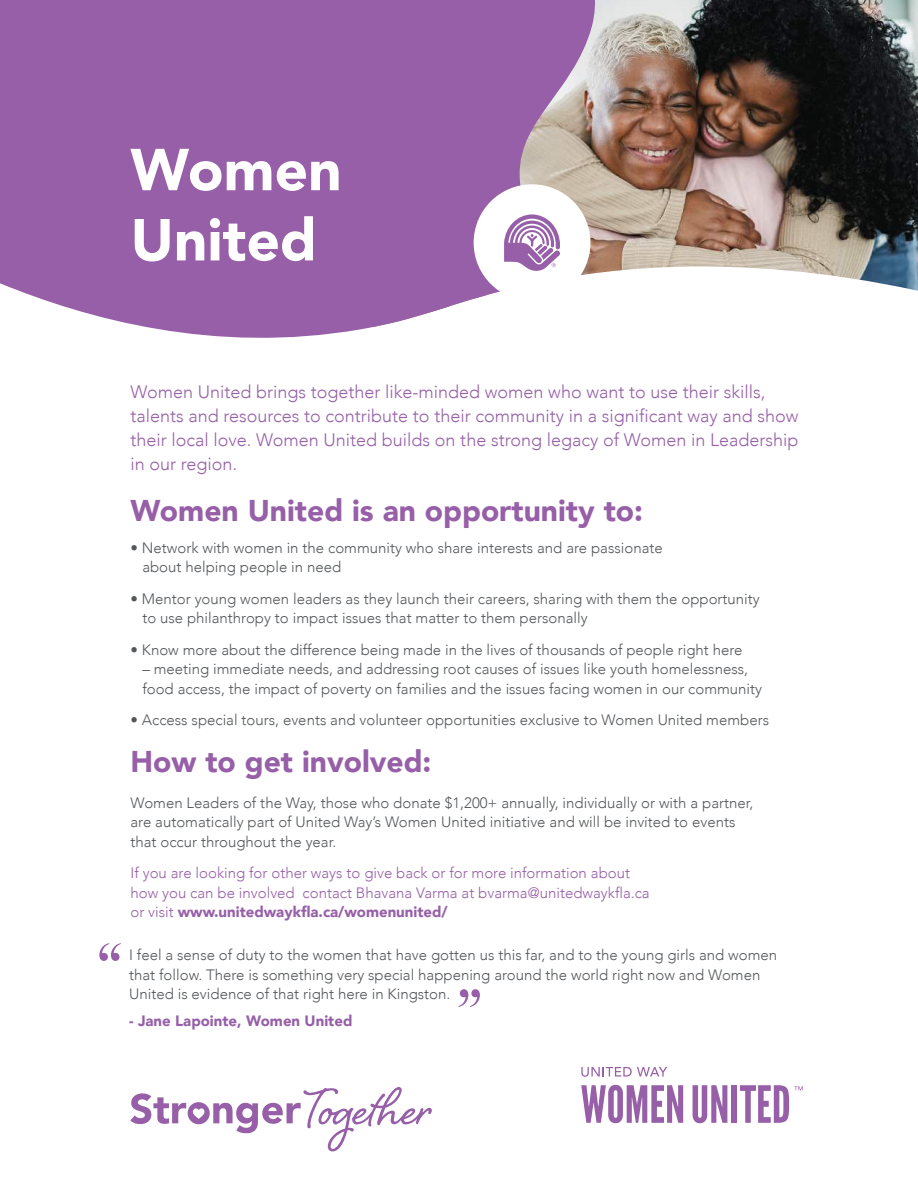
<style>
.page{position:relative;width:918px;height:1188px;background:#fff}
.page>*{position:absolute;margin:0;border:0;box-sizing:border-box;transform-origin:0 0}
.t1{font:900 60px "Avenir";color:#fff}
.t2{font:60px "Avenir";color:#fff}
.t3{font:900 58.5px/70.2px "Avenir";color:#fff}
.t4{font:900 30px "Avenir";color:#965fa7}
.t5{font:300 18px/24px "Avenir";color:#965fa7}
.t6{font:300 15px/19.5px "Avenir";color:#54575a}
.t7{font:300 15px/19.5px "Avenir";color:#965fa7}
.t8{font:900 15px "Avenir";color:#965fa7}
.s1{font-weight:900}
</style>
<div class="page">
<svg style="left:693px;top:1085px;width:34px;height:38px"></svg>
<div style="left:731px;top:1085px;width:6px;height:38px;background:#965fa7"></div>
<svg style="left:581px;top:1067px;width:86px;height:10px"></svg>
<svg style="left:581px;top:1085px;width:102px;height:38px"></svg>
<svg style="left:740px;top:1085px;width:63px;height:38px"></svg>
<svg style="left:99px;top:943px;width:22px;height:18px"></svg>
<svg style="left:458px;top:989px;width:22px;height:18px"></svg>
<svg style="left:130px;top:1087px;width:302px;height:64px"></svg>
<img style="left:596px;top:0;width:322px;height:291px">
<svg style="left:0;top:0;width:596px;height:338px;background:#9f6ead"></svg>
<div style="left:474px;top:184px;width:116px;height:117px;background:#fff;border-radius:50%"></div>
<svg style="left:504px;top:214px;width:56px;height:57px"></svg>
<h1 class="t1" style="left:130px;top:142px;width:344px">Your Impact</h1>
<h1 class="t2" style="left:130px;top:204px;width:253px">in KFL&amp;A</h1>
<h2 class="t3" style="left:130px;top:140px;width:213px">Women<br>United</h2>
<p class="t5" style="left:130px;top:381px;width:670px">Women United brings together like-minded women who want to use their skills, talents and resources to contribute to their community in a significant way and show their local love. Women United builds on the strong legacy of Women in Leadership in our region.</p>
<h3 class="t4" style="left:130px;top:499px;width:514px">Women United is an opportunity to:</h3>
<p class="t6" style="left:142px;top:539px;width:522px;text-indent:-12px">ï Network with women in the community who share interests and are passionate about helping people in need</p>
<p class="t6" style="left:142px;top:590px;width:619px;text-indent:-12px">ï Mentor young women leaders as they launch their careers, sharing with them the opportunity to use philanthropy to impact issues that matter to them personally</p>
<p class="t6" style="left:142px;top:641px;width:621px;text-indent:-12px">ï Know more about the difference being made in the lives of thousands of people right here<br>ñ meeting immediate needs, and addressing root causes of issues like youth homelessness, food access, the impact of poverty on families and the issues facing women in our community</p>
<p class="t6" style="left:130px;top:711px;width:640px">ï Access special tours, events and volunteer opportunities exclusive to Women United members</p>
<h3 class="t4" style="left:130px;top:749px;width:303px">How to get involved:</h3>
<p class="t6" style="left:130px;top:794px;width:624px">Women Leaders of the Way, those who donate $1,200+ annually, individually or with a partner, are automatically part of United Wayís Women United initiative and will be invited to events that occur throughout the year.</p>
<p class="t7" style="left:130px;top:864px;width:521px">If you are looking for other ways to give back or for more information about how you can be involved contact Bhavana Varma at bvarma@unitedwaykfla.ca or visit <span class="s1">www.unitedwaykfla.ca/womenunited/</span></p>
<p class="t6" style="left:129px;top:947px;width:650px">I feel a sense of duty to the women that have gotten us this far, and to the young girls and women that follow. There is something very special happening around the world right now and Women<br>United is evidence of that right here in Kingston.</p>
<p class="t8" style="left:129px;top:1015px;width:225px">- Jane Lapointe, Women United</p>
</div>
